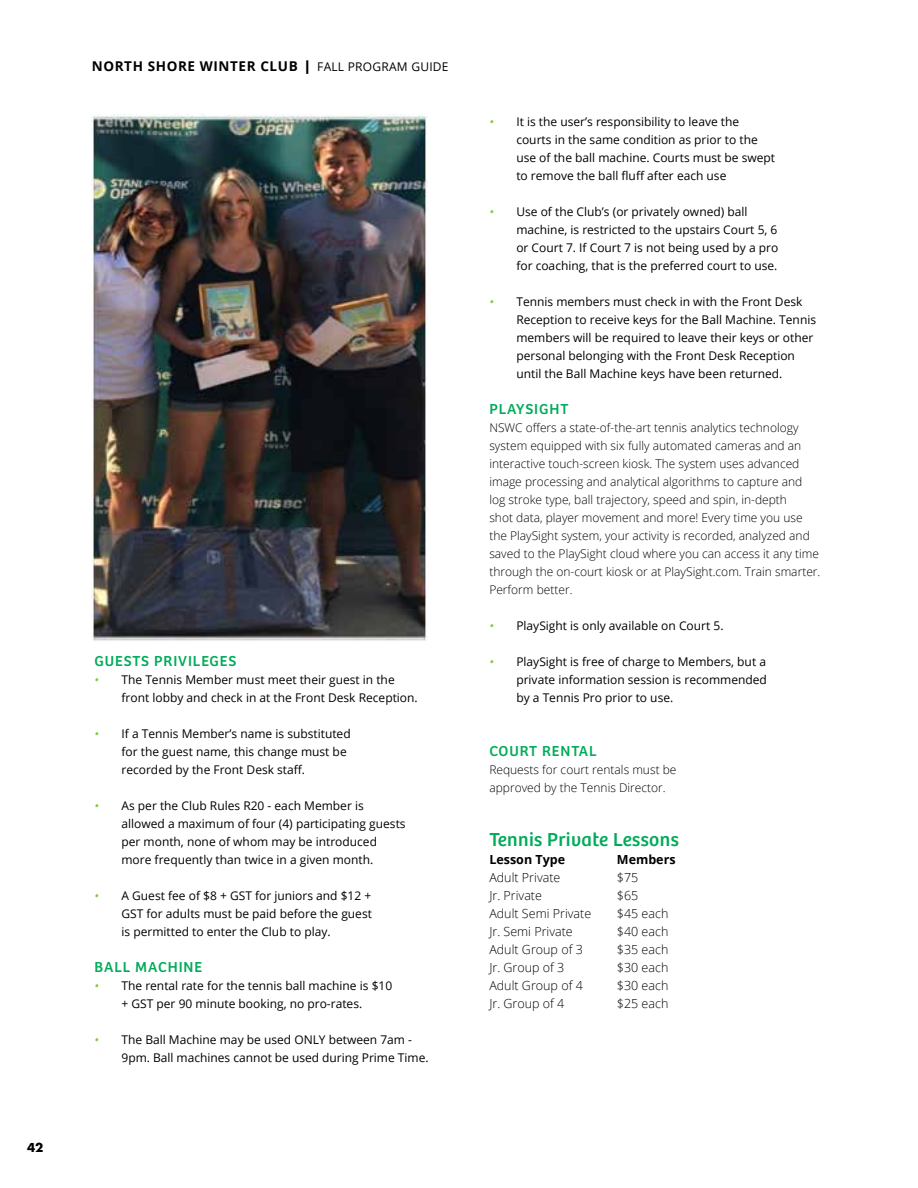
<style>
.page{position:relative;width:918px;height:1188px;background:#fff}
.page>*{position:absolute;margin:0;border:0;box-sizing:border-box;transform-origin:0 0}
.t1{font:19.5px "Bree";letter-spacing:.02em;color:#00ab5a}
.t2{font:15px "Bree";letter-spacing:.06em;color:#00ab5a}
.t3{font:700 13.5px "Open Sans";letter-spacing:.045em;color:#000}
.t4{font:300 12.45px "Open Sans";color:#000}
.t5{font:700 12.45px "Open Sans";color:#000}
.t6{font:12px/18px "Open Sans";color:#000}
.t7{font:300 12px/18px "Open Sans";color:#000}
.t8{font:700 12px "Futura Std";color:#000}
.s1{font-family:"Futura Std"}
.s2{font-weight:400;font-size:12px}
.s3{font-style:italic;color:#85c441}
</style>
<div class="page">
<img style="left:92px;top:115px;width:336px;height:526px">
<p class="t8" style="left:27px;top:1140px;width:18px">42</p>
<p class="t3" style="left:92px;top:57px;width:358px">NORTH SHORE WINTER CLUB <span class="s1">|</span> <span class="s2">FALL PROGRAM GUIDE</span></p>
<p class="t2" style="left:94px;top:652px;width:144px">GUESTS PRIVILEGES</p>
<p class="t6" style="left:122px;top:670px;width:298px;text-indent:-27px"><span class="s3">•</span> The Tennis Member must meet their guest in the front lobby and check in at the Front Desk Reception.</p>
<p class="t6" style="left:122px;top:724px;width:231px;text-indent:-27px"><span class="s3">•</span> If a Tennis Member’s name is substituted for the guest name, this change must be recorded by the Front Desk staff.</p>
<p class="t6" style="left:122px;top:796px;width:286px;text-indent:-27px"><span class="s3">•</span> As per the Club Rules R20 - each Member is allowed a maximum of four (4) participating guests per month, none of whom may be introduced more frequently than twice in a given month.</p>
<p class="t6" style="left:122px;top:886px;width:252px;text-align:justify;text-indent:-27px"><span class="s3">•</span> A Guest fee of $8 + GST for juniors and $12 + GST for adults must be paid before the guest is permitted to enter the Club to play.</p>
<p class="t2" style="left:94px;top:958px;width:109px">BALL MACHINE</p>
<p class="t6" style="left:94px;top:976px;width:299px;text-align:center"><span class="s3">•</span> The rental rate for the tennis ball machine is $10 + GST per 90 minute booking, no pro-rates.</p>
<p class="t6" style="left:122px;top:1030px;width:309px;text-indent:-27px"><span class="s3">•</span> The Ball Machine may be used ONLY between 7am -<br>9pm. Ball machines cannot be used during Prime Time.</p>
<p class="t6" style="left:516px;top:112px;width:260px;text-indent:-27px"><span class="s3">•</span> It is the user’s responsibility to leave the courts in the same condition as prior to the use of the ball machine. Courts must be swept to remove the ball fluff after each use</p>
<p class="t6" style="left:516px;top:202px;width:263px;text-indent:-27px"><span class="s3">•</span> Use of the Club’s (or privately owned) ball machine, is restricted to the upstairs Court 5, 6 or Court 7. If Court 7 is not being used by a pro for coaching, that is the preferred court to use.</p>
<p class="t6" style="left:516px;top:292px;width:301px;text-indent:-27px"><span class="s3">•</span> Tennis members must check in with the Front Desk Reception to receive keys for the Ball Machine. Tennis members will be required to leave their keys or other personal belonging with the Front Desk Reception until the Ball Machine keys have been returned.</p>
<p class="t2" style="left:489px;top:400px;width:81px">PLAYSIGHT</p>
<p class="t7" style="left:489px;top:418px;width:333px">NSWC offers a state-of-the-art tennis analytics technology system equipped with six fully automated cameras and an interactive touch-screen kiosk. The system uses advanced image processing and analytical algorithms to capture and log stroke type, ball trajectory, speed and spin, in-depth<br>shot data, player movement and more! Every time you use the PlaySight system, your activity is recorded, analyzed and saved to the PlaySight cloud where you can access it any time through the on-court kiosk or at PlaySight.com. Train smarter.<br>Perform better.</p>
<p class="t6" style="left:489px;top:616px;width:236px"><span class="s3">•</span> PlaySight is only available on Court 5.</p>
<p class="t6" style="left:516px;top:652px;width:252px;text-align:justify;text-indent:-27px"><span class="s3">•</span> PlaySight is free of charge to Members, but a private information session is recommended by a Tennis Pro prior to use.</p>
<p class="t2" style="left:489px;top:742px;width:109px">COURT RENTAL</p>
<p class="t7" style="left:489px;top:760px;width:189px">Requests for court rentals must be approved by the Tennis Director.</p>
<h1 class="t1" style="left:489px;top:828px;width:191px">Tennis Private Lessons</h1>
<p class="t5" style="left:489px;top:851px;width:77px">Lesson Type</p>
<p class="t5" style="left:617px;top:851px;width:60px">Members</p>
<p class="t4" style="left:489px;top:869px;width:73px">Adult Private</p>
<p class="t4" style="left:617px;top:869px;width:23px">$75</p>
<p class="t4" style="left:489px;top:887px;width:54px">Jr. Private</p>
<p class="t4" style="left:617px;top:887px;width:23px">$65</p>
<p class="t4" style="left:489px;top:905px;width:103px">Adult Semi Private</p>
<p class="t4" style="left:617px;top:905px;width:53px">$45 each</p>
<p class="t4" style="left:489px;top:923px;width:85px">Jr. Semi Private</p>
<p class="t4" style="left:617px;top:923px;width:53px">$40 each</p>
<p class="t4" style="left:489px;top:941px;width:95px">Adult Group of 3</p>
<p class="t4" style="left:617px;top:941px;width:53px">$35 each</p>
<p class="t4" style="left:489px;top:959px;width:77px">Jr. Group of 3</p>
<p class="t4" style="left:617px;top:959px;width:53px">$30 each</p>
<p class="t4" style="left:489px;top:977px;width:95px">Adult Group of 4</p>
<p class="t4" style="left:617px;top:977px;width:53px">$30 each</p>
<p class="t4" style="left:489px;top:995px;width:77px">Jr. Group of 4</p>
<p class="t4" style="left:617px;top:995px;width:53px">$25 each</p>
</div>
